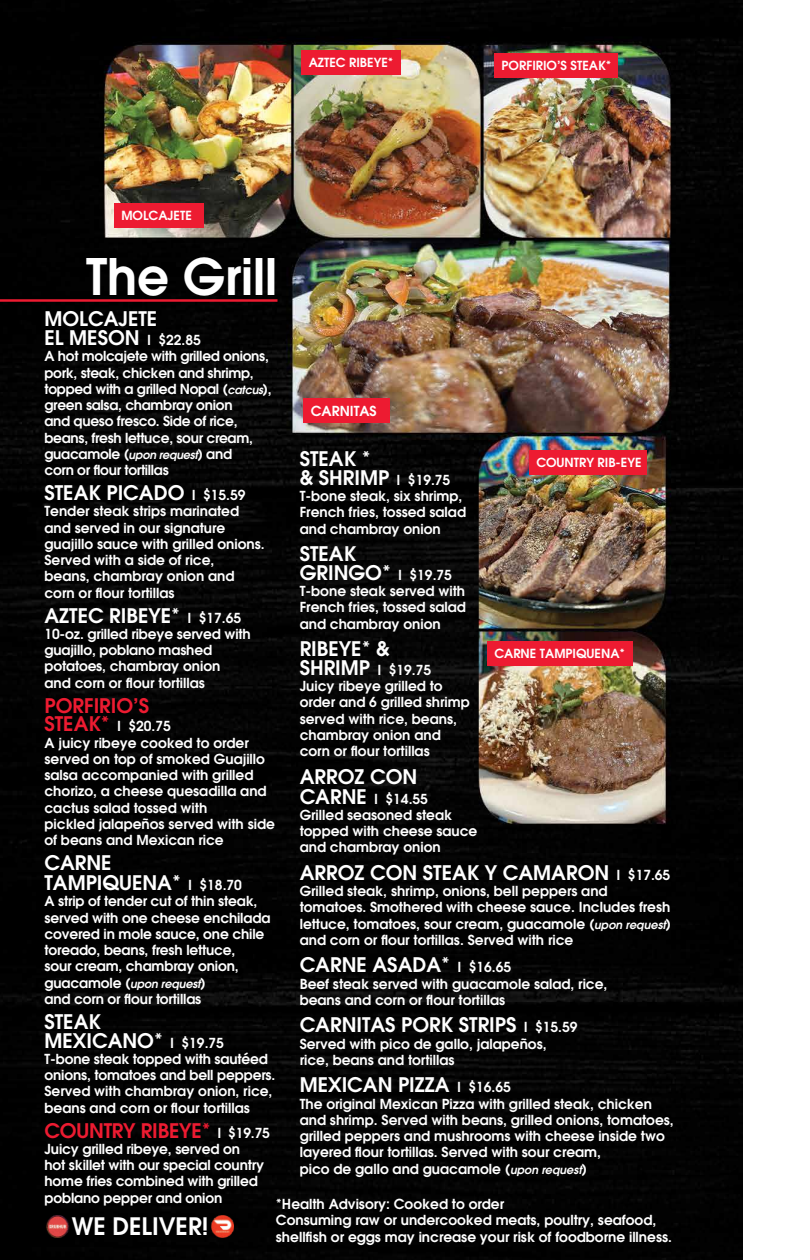
<style>
.page{position:relative;width:810px;height:1260px;background:#fff}
.page>*{position:absolute;margin:0;border:0;box-sizing:border-box;transform-origin:0 0}
.t1{font:600 50px "Avant Garde";color:#fff}
.t2{font:600 23.88px "Avant Garde";color:#fff}
.t3{font:600 20px/18.8px "Avant Garde";color:#fff}
.t4{font:600 20px "Avant Garde";letter-spacing:-.01em;color:#ed1b31}
.t5{font:600 13.75px/16.2px "Avant Garde";color:#fff}
.t6{font:600 13.75px/16.2px "Avant Garde";letter-spacing:-.02em;color:#fff}
.t7{font:600 12.5px "Avant Garde";color:#fff}
.s1{font-size:13.75px}
.s2{font-style:italic;font-size:11.25px}
.s3{font-size:20px;color:#ed1b31}
.s4{font-size:13.75px;color:#fff}
.s5{font-size:20px}
</style>
<div class="page">
<img style="left:0;top:0;width:742px;height:1260px">
<hr style="left:0;top:299px;width:278px;height:3px;background:#ed1b31">
<div style="left:114px;top:203px;width:90px;height:25px;background:#ed1b31"></div>
<div style="left:301px;top:50px;width:100px;height:25px;background:#ed1b31"></div>
<div style="left:494px;top:54px;width:124px;height:24px;background:#ed1b31"></div>
<div style="left:529px;top:450px;width:118px;height:24px;background:#ed1b31"></div>
<div style="left:487px;top:642px;width:146px;height:24px;background:#ed1b31"></div>
<img style="left:209px;top:1213px;width:26px;height:26px">
<img style="left:45px;top:1213px;width:27px;height:26px">
<div style="left:304px;top:398px;width:86px;height:25px;background:#ed1b31"></div>
<p class="t7" style="left:121px;top:207px;width:72px">MOLCAJETE</p>
<p class="t7" style="left:309px;top:54px;width:86px">AZTEC RIBEYE*</p>
<p class="t7" style="left:502px;top:57px;width:111px">PORFIRIO’S STEAK*</p>
<h1 class="t1" style="left:86px;top:244px;width:193px">The Grill</h1>
<h3 class="t3" style="left:44px;top:309px;width:158px">MOLCAJETE<br>EL MESON <span class="s1">l $22.85</span></h3>
<p class="t6" style="left:44px;top:348px;width:229px">A hot molcajete with grilled onions, pork, steak, chicken and shrimp, topped with a grilled Nopal (<span class="s2">catcus</span>), green salsa, chambray onion<br>and queso fresco. Side of rice, beans, fresh lettuce, sour cream, guacamole (<span class="s2">upon request</span>) and<br>corn or flour tortillas</p>
<h3 class="t3" style="left:44px;top:483px;width:203px">STEAK PICADO <span class="s1">l $15.59</span></h3>
<p class="t5" style="left:44px;top:503px;width:222px">Tender steak strips marinated and served in our signature guajillo sauce with grilled onions.<br>Served with a side of rice,<br>beans, chambray onion and corn or flour tortillas</p>
<h3 class="t3" style="left:44px;top:606px;width:198px">AZTEC RIBEYE* <span class="s1">l $17.65</span></h3>
<p class="t5" style="left:44px;top:625px;width:208px">10-oz. grilled ribeye served with guajillo, poblano mashed potatoes, chambray onion<br>and corn or flour tortillas</p>
<h3 class="t4" style="left:44px;top:692px;width:106px">PORFIRIO’S</h3>
<p class="t5" style="left:44px;top:718px;width:232px"><span class="s3">STEAK*</span> l $20.75<br>A juicy ribeye cooked to order served on top of smoked Guajillo salsa accompanied with grilled chorizo, a cheese quesadilla and cactus salad tossed with<br>pickled jalapeños served with side of beans and Mexican rice</p>
<h3 class="t3" style="left:44px;top:852px;width:199px;line-height:20px">CARNE<br>TAMPIQUENA* <span class="s1">l $18.70</span></h3>
<p class="t5" style="left:44px;top:893px;width:227px">A strip of tender cut of thin steak, served with one cheese enchilada covered in mole sauce, one chile toreado, beans, fresh lettuce,<br>sour cream, chambray onion, guacamole (<span class="s2">upon request</span>)<br>and corn or flour tortillas</p>
<h3 class="t3" style="left:44px;top:1012px;width:181px">STEAK<br>MEXICANO* <span class="s1">l $19.75</span></h3>
<p class="t5" style="left:44px;top:1050px;width:232px">T-bone steak topped with sautéed onions, tomatoes and bell peppers.<br>Served with chambray onion, rice, beans and corn or flour tortillas</p>
<h3 class="t4" style="left:44px;top:1117px;width:227px">COUNTRY RIBEYE* <span class="s4">l $19.75</span></h3>
<p class="t5" style="left:45px;top:1140px;width:221px">Juicy grilled ribeye, served on hot skillet with our special country home fries combined with grilled poblano pepper and onion</p>
<p class="t5" style="left:311px;top:403px;width:68px">CARNITAS</p>
<h3 class="t3" style="left:300px;top:449px;width:152px">STEAK *<br>&amp; SHRIMP <span class="s1">l $19.75</span></h3>
<p class="t5" style="left:300px;top:488px;width:168px">T-bone steak, six shrimp,<br>French fries, tossed salad and chambray onion</p>
<h3 class="t3" style="left:300px;top:544px;width:154px">STEAK<br>GRINGO* <span class="s1">l $19.75</span></h3>
<p class="t5" style="left:300px;top:583px;width:168px;text-align:justify">T-bone steak served with French fries, tossed salad and chambray onion</p>
<h3 class="t3" style="left:300px;top:639px;width:92px">RIBEYE* &amp;</h3>
<p class="t5" style="left:300px;top:661px;width:172px"><span class="s5">SHRIMP</span> l $19.75<br>Juicy ribeye grilled to order and 6 grilled shrimp served with rice, beans, chambray onion and corn or flour tortillas</p>
<h3 class="t3" style="left:300px;top:766px;width:119px">ARROZ CON</h3>
<p class="t5" style="left:300px;top:790px;width:179px"><span class="s5">CARNE</span> l $14.55<br>Grilled seasoned steak topped with cheese sauce and chambray onion</p>
<h3 class="t3" style="left:300px;top:863px;width:372px">ARROZ CON STEAK Y CAMARON <span class="s1">l $17.65</span></h3>
<p class="t5" style="left:300px;top:883px;width:373px">Grilled steak, shrimp, onions, bell peppers and tomatoes. Smothered with cheese sauce. Includes fresh lettuce, tomatoes, sour cream, guacamole (<span class="s2">upon request</span>) and corn or flour tortillas. Served with rice</p>
<h3 class="t3" style="left:300px;top:955px;width:213px">CARNE ASADA* <span class="s1">l $16.65</span></h3>
<p class="t5" style="left:300px;top:975px;width:309px">Beef steak served with guacamole salad, rice, beans and corn or flour tortillas</p>
<h3 class="t3" style="left:300px;top:1015px;width:279px">CARNITAS PORK STRIPS <span class="s1">l $15.59</span></h3>
<p class="t5" style="left:300px;top:1035px;width:248px">Served with pico de gallo, jalapeños, rice, beans and tortillas</p>
<h3 class="t3" style="left:300px;top:1075px;width:213px">MEXICAN PIZZA <span class="s1">l $16.65</span></h3>
<p class="t5" style="left:300px;top:1095px;width:375px">The original Mexican Pizza with grilled steak, chicken and shrimp. Served with beans, grilled onions, tomatoes, grilled peppers and mushrooms with cheese inside two layered flour tortillas. Served with sour cream,<br>pico de gallo and guacamole (<span class="s2">upon request</span>)</p>
<p class="t7" style="left:536px;top:454px;width:107px">COUNTRY RIB-EYE</p>
<p class="t7" style="left:494px;top:646px;width:132px">CARNE TAMPIQUENA*</p>
<p class="t5" style="left:276px;top:1196px;width:398px">*Health Advisory: Cooked to order<br>Consuming raw or undercooked meats, poultry, seafood, shellfish or eggs may increase your risk of foodborne illness.</p>
<h2 class="t2" style="left:72px;top:1211px;width:138px">WE DELIVER!</h2>
</div>
